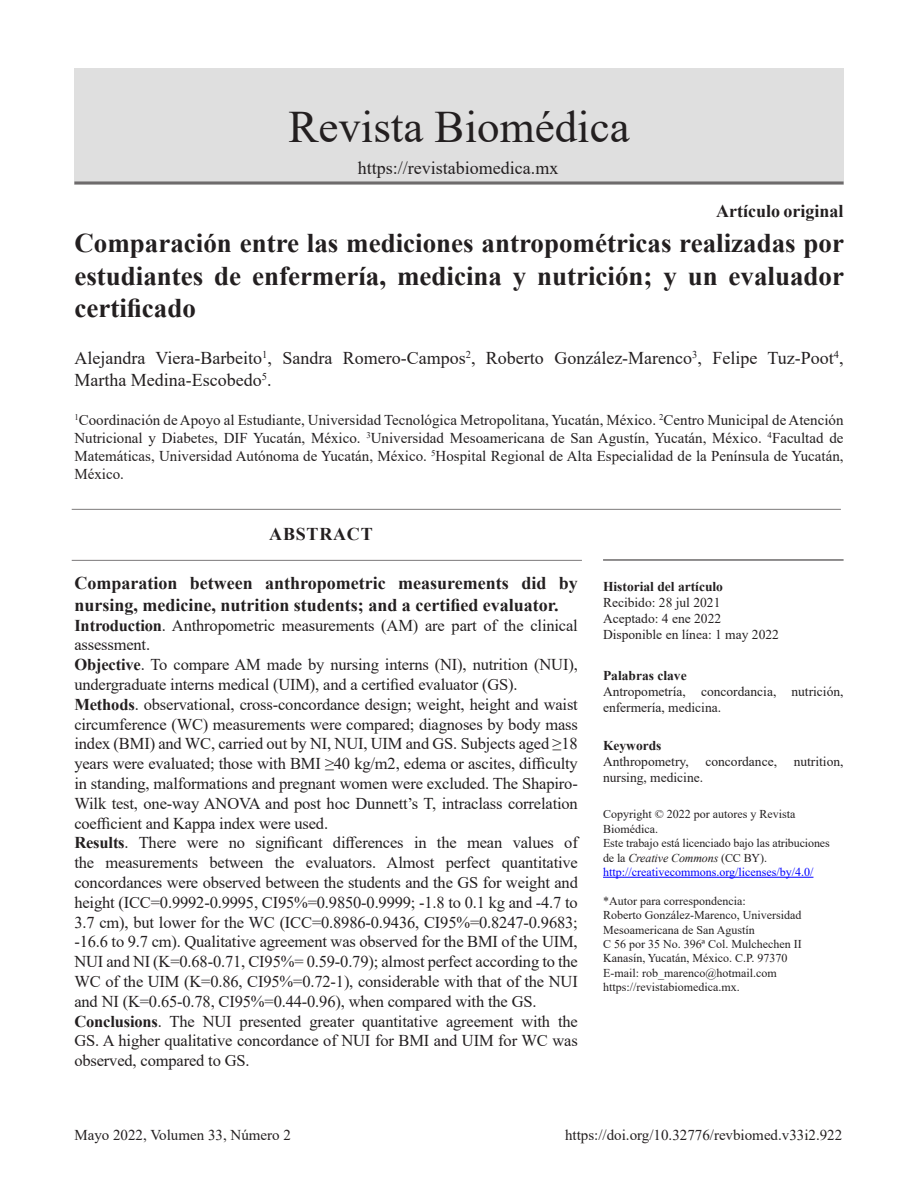
<style>
.page{position:relative;width:918px;height:1188px;background:#fff}
.page>*{position:absolute;margin:0;border:0;box-sizing:border-box;transform-origin:0 0}
.t1{font:45px "Times New Roman";color:#231f20}
.rb-pag1-Titulo1{font:700 27px/32.4px "Times New Roman";color:#231f20;text-align:justify}
.rb-pag1-autores{font:18px/21.6px "Times New Roman";color:#231f20}
.rb-titulo3{font:700 18px/21.6px "Times New Roman";color:#231f20}
.rb-pag1--titulo-abst{font:700 18px "Times New Roman";letter-spacing:.045em;color:#231f20}
.rb-texto-abs-res-nos{font:16.5px/19.8px "Times New Roman";letter-spacing:-.01em;color:#231f20;text-align:justify}
.rb-pag1-institucione{font:15px/18px "Times New Roman";color:#231f20;text-align:justify}
.rb-pie-primerapagina{font:15px "Times New Roman";color:#231f20}
.rb-pag1-palabrasclav{font:13.5px/16.2px "Times New Roman";color:#231f20}
.rb-pag1-palabrasclav-2{font:700 13.5px "Times New Roman";color:#231f20}
.rb-pag1-historial-ti{font:700 13.5px "Times New Roman";color:#231f20}
.rb-historial-cuerpo{font:13.5px "Times New Roman";color:#231f20}
.rb-pag1-autor-corres{font:12px/14.4px "Times New Roman";color:#231f20}
.rb-pag1-licencia{font:12px/14.4px "Times New Roman";letter-spacing:-.01em;color:#231f20}
.rb-pag1-licencia-2{font:12px "Times New Roman";color:#00f}
.s1{font-weight:700}
.s2{font-style:italic}
</style>
<div class="page">
<div style="left:74px;top:68px;width:770px;height:116px;background:#dfdfdf"></div>
<hr style="left:74px;top:181px;width:770px;height:3px;background:#231f20">
<hr style="left:72px;top:509px;width:769px;height:1px;background:#231f20">
<hr style="left:72px;top:560px;width:510px;height:1px;background:#231f20">
<hr style="left:603px;top:560px;width:241px;height:1px;background:#231f20">
<hr style="left:603px;top:877px;width:210px;height:1px;background:#00f">
<h1 class="t1" style="left:288px;top:95px;width:343px">Revista Biomédica</h1>
<p class="rb-pag1-autores" style="left:358px;top:157px;width:202px">https://revistabiomedica.mx</p>
<p class="rb-titulo3" style="left:716px;top:200px;width:129px">Artículo original</p>
<p class="rb-pag1-Titulo1" style="left:74px;top:226px;width:771px">Comparación entre las mediciones antropométricas realizadas por estudiantes de enfermería, medicina y nutrición; y un evaluador certificado</p>
<p class="rb-pag1-autores" style="left:74px;top:347px;width:771px">Alejandra Viera-Barbeito<sup>1</sup>, Sandra Romero-Campos<sup>2</sup>, Roberto González-Marenco<sup>3</sup>, Felipe Tuz-Poot<sup>4</sup>,<br>Martha Medina-Escobedo<sup>5</sup>.</p>
<p class="rb-pag1-institucione" style="left:74px;top:411px;width:771px"><sup>1</sup>Coordinación de Apoyo al Estudiante, Universidad Tecnológica Metropolitana, Yucatán, México. <sup>2</sup>Centro Municipal de Atención Nutricional y Diabetes, DIF Yucatán, México. <sup>3</sup>Universidad Mesoamericana de San Agustín, Yucatán, México. <sup>4</sup>Facultad de Matemáticas, Universidad Autónoma de Yucatán, México. <sup>5</sup>Hospital Regional de Alta Especialidad de la Península de Yucatán, México.</p>
<p class="rb-pag1--titulo-abst" style="left:269px;top:521px;width:105px">ABSTRACT</p>
<p class="rb-titulo3" style="left:74px;top:572px;width:505px">Comparation between anthropometric measurements did by nursing, medicine, nutrition students; and a certified evaluator.</p>
<p class="rb-texto-abs-res-nos" style="left:74px;top:615px;width:505px"><span class="s1">Introduction</span>. Anthropometric measurements (AM) are part of the clinical assessment.</p>
<p class="rb-texto-abs-res-nos" style="left:74px;top:654px;width:505px"><span class="s1">Objective</span>. To compare AM made by nursing interns (NI), nutrition (NUI), undergraduate interns medical (UIM), and a certified evaluator (GS).</p>
<p class="rb-texto-abs-res-nos" style="left:74px;top:694px;width:505px"><span class="s1">Methods</span>. observational, cross-concordance design; weight, height and waist circumference (WC) measurements were compared; diagnoses by body mass index (BMI) and WC, carried out by NI, NUI, UIM and GS. Subjects aged ≥18 years were evaluated; those with BMI ≥40 kg/m2, edema or ascites, difficulty in standing, malformations and pregnant women were excluded. The Shapiro-Wilk test, one-way ANOVA and post hoc Dunnett’s T, intraclass correlation coefficient and Kappa index were used.</p>
<p class="rb-texto-abs-res-nos" style="left:74px;top:832px;width:505px"><span class="s1">Results</span>. There were no significant differences in the mean values of the measurements between the evaluators. Almost perfect quantitative concordances were observed between the students and the GS for weight and height (ICC=0.9992-0.9995, CI95%=0.9850-0.9999; -1.8 to 0.1 kg and -4.7 to 3.7 cm), but lower for the WC (ICC=0.8986-0.9436, CI95%=0.8247-0.9683; -16.6 to 9.7 cm). Qualitative agreement was observed for the BMI of the UIM, NUI and NI (K=0.68-0.71, CI95%= 0.59-0.79); almost perfect according to the WC of the UIM (K=0.86, CI95%=0.72-1), considerable with that of the NUI and NI (K=0.65-0.78, CI95%=0.44-0.96), when compared with the GS.</p>
<p class="rb-texto-abs-res-nos" style="left:74px;top:1011px;width:505px"><span class="s1">Conclusions</span>. The NUI presented greater quantitative agreement with the GS. A higher qualitative concordance of NUI for BMI and UIM for WC was observed, compared to GS.</p>
<p class="rb-pag1-historial-ti" style="left:603px;top:576px;width:122px">Historial del artículo</p>
<p class="rb-historial-cuerpo" style="left:603px;top:593px;width:119px">Recibido: 28 jul 2021</p>
<p class="rb-pag1-palabrasclav" style="left:603px;top:610px;width:120px">Aceptado: 4 ene 2022</p>
<p class="rb-pag1-palabrasclav" style="left:603px;top:626px;width:177px">Disponible en línea: 1 may 2022</p>
<p class="rb-pag1-palabrasclav-2" style="left:603px;top:665px;width:85px">Palabras clave</p>
<p class="rb-pag1-palabrasclav" style="left:603px;top:683px;width:242px">Antropometría, concordancia, nutrición, enfermería, medicina.</p>
<p class="rb-pag1-palabrasclav-2" style="left:603px;top:736px;width:60px">Keywords</p>
<p class="rb-pag1-palabrasclav" style="left:603px;top:753px;width:242px">Anthropometry, concordance, nutrition, nursing, medicine.</p>
<p class="rb-pag1-licencia" style="left:603px;top:807px;width:194px">Copyright © 2022 por autores y Revista<br>Biomédica.</p>
<p class="rb-pag1-licencia" style="left:603px;top:836px;width:228px">Este trabajo está licenciado bajo las atribuciones de la <span class="s2">Creative Commons</span> (CC BY).</p>
<p class="rb-pag1-licencia-2" style="left:603px;top:863px;width:212px">http://creativecommons.org/licenses/by/4.0/</p>
<p class="rb-pag1-autor-corres" style="left:603px;top:893px;width:200px">*Autor para correspondencia:<br>Roberto González-Marenco, Universidad<br>Mesoamericana de San Agustín</p>
<p class="rb-pag1-autor-corres" style="left:603px;top:936px;width:200px">C 56 por 35 No. 396ª Col. Mulchechen II<br>Kanasín, Yucatán, México. C.P. 97370</p>
<p class="rb-pag1-autor-corres" style="left:603px;top:965px;width:175px">E-mail: rob_marenco@hotmail.com</p>
<p class="rb-pag1-autor-corres" style="left:603px;top:980px;width:138px">https://revistabiomedica.mx.</p>
<p class="rb-pie-primerapagina" style="left:74px;top:1124px;width:218px">Mayo 2022, Volumen 33, Número 2</p>
<p class="rb-pie-primerapagina" style="left:565px;top:1124px;width:279px">https://doi.org/10.32776/revbiomed.v33i2.922</p>
</div>
